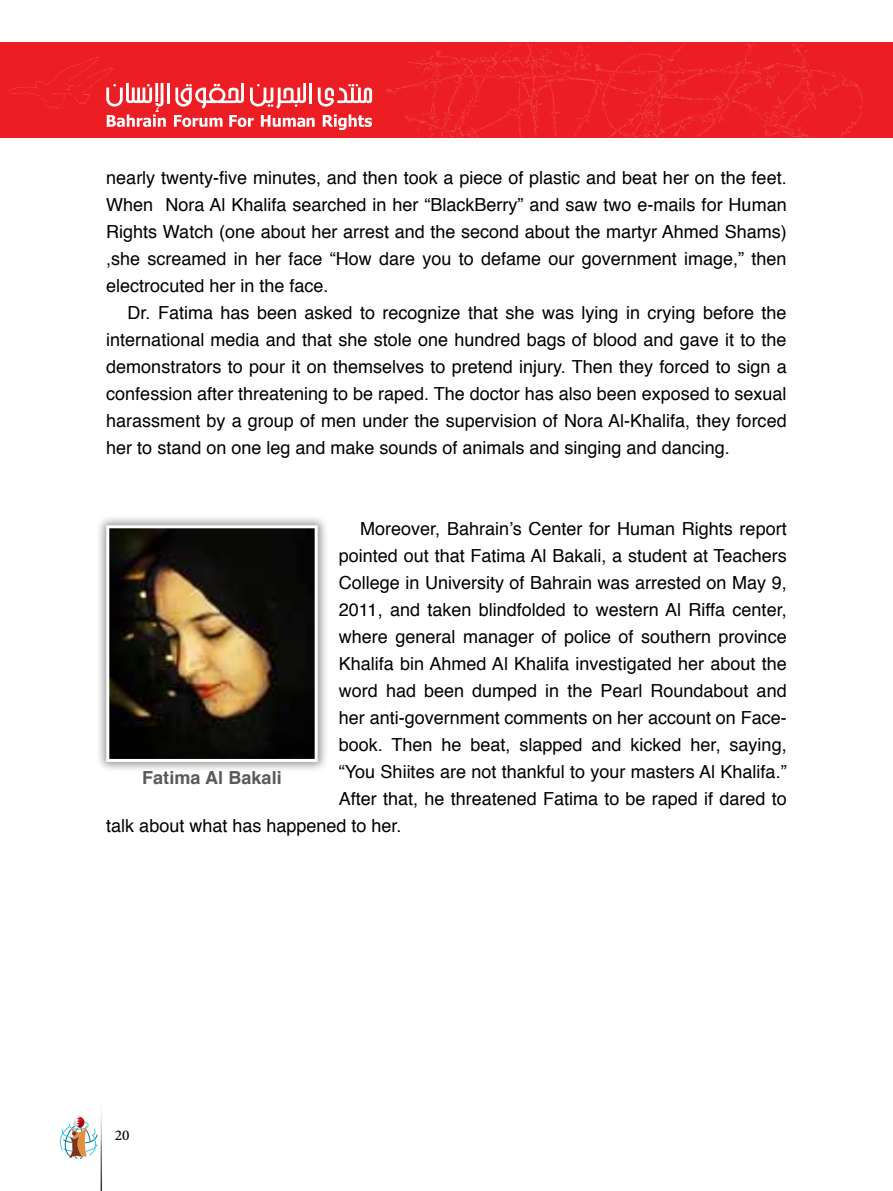
<style>
.page{position:relative;width:893px;height:1191px;background:#fff}
.page>*{position:absolute;margin:0;border:0;box-sizing:border-box;transform-origin:0 0}
.t1{font:21px "Adobe Arabic";color:#000}
.t2{font:18px/27px "Helvetica";color:#000;text-align:justify}
.t3{font:700 18px "Helvetica";letter-spacing:.005em;color:#58595b}
</style>
<div class="page">
<div style="left:95px;top:514px;width:234px;height:259px;background:#000;opacity:.4"></div>
<img style="left:110px;top:529px;width:204px;height:229px">
<div style="left:106px;top:525px;width:212px;height:237px;border:3px solid #fff"></div>
<div style="left:0;top:43px;width:893px;height:95px;background:#ed1d24"></div>
<hr style="left:167px;top:83px;width:3px;height:20px;background:#fff">
<svg style="left:175px;top:83px;width:69px;height:26px"></svg>
<svg style="left:250px;top:83px;width:56px;height:26px"></svg>
<hr style="left:309px;top:83px;width:3px;height:20px;background:#fff">
<svg style="left:318px;top:84px;width:54px;height:23px"></svg>
<svg style="left:106px;top:83px;width:60px;height:44px"></svg>
<svg style="left:174px;top:115px;width:49px;height:12px"></svg>
<svg style="left:229px;top:115px;width:25px;height:12px"></svg>
<svg style="left:261px;top:115px;width:54px;height:12px"></svg>
<svg style="left:323px;top:114px;width:49px;height:16px"></svg>
<img style="left:386px;top:44px;width:477px;height:93px">
<img style="left:7px;top:57px;width:110px;height:56px">
<svg style="left:60px;top:1116px;width:38px;height:43px"></svg>
<p class="t2" style="left:106px;top:164px;width:682px">nearly twenty-five minutes, and then took a piece of plastic and beat her on the feet.<br>When Nora Al Khalifa searched in her “BlackBerry” and saw two e-mails for Human Rights Watch (one about her arrest and the second about the martyr Ahmed Shams) ,she screamed in her face “How dare you to defame our government image,” then electrocuted her in the face.</p>
<p class="t2" style="left:106px;top:299px;width:682px;text-indent:21px">Dr. Fatima has been asked to recognize that she was lying in crying before the international media and that she stole one hundred bags of blood and gave it to the demonstrators to pour it on themselves to pretend injury. Then they forced to sign a confession after threatening to be raped. The doctor has also been exposed to sexual harassment by a group of men under the supervision of Nora Al-Khalifa, they forced her to stand on one leg and make sounds of animals and singing and dancing.</p>
<p class="t2" style="left:360px;top:515px;width:428px">Moreover, Bahrain’s Center for Human Rights report</p>
<p class="t2" style="left:339px;top:542px;width:449px">pointed out that Fatima Al Bakali, a student at Teachers</p>
<p class="t2" style="left:339px;top:569px;width:449px">College in University of Bahrain was arrested on May 9,</p>
<p class="t2" style="left:339px;top:596px;width:449px">2011, and taken blindfolded to western Al Riffa center,</p>
<p class="t2" style="left:339px;top:623px;width:449px">where general manager of police of southern province</p>
<p class="t2" style="left:339px;top:650px;width:449px">Khalifa bin Ahmed Al Khalifa investigated her about the</p>
<p class="t2" style="left:339px;top:677px;width:449px">word had been dumped in the Pearl Roundabout and</p>
<p class="t2" style="left:339px;top:704px;width:449px">her anti-government comments on her account on Face-</p>
<p class="t2" style="left:339px;top:731px;width:449px">book. Then he beat, slapped and kicked her, saying,</p>
<p class="t2" style="left:339px;top:758px;width:449px">“You Shiites are not thankful to your masters Al Khalifa.”</p>
<p class="t2" style="left:339px;top:785px;width:449px">After that, he threatened Fatima to be raped if dared to</p>
<p class="t2" style="left:106px;top:812px;width:297px">talk about what has happened to her.</p>
<p class="t3" style="left:142px;top:763px;width:141px">Fatima Al Bakali</p>
<p class="t1" style="left:115px;top:1120px;width:16px">20</p>
</div>
